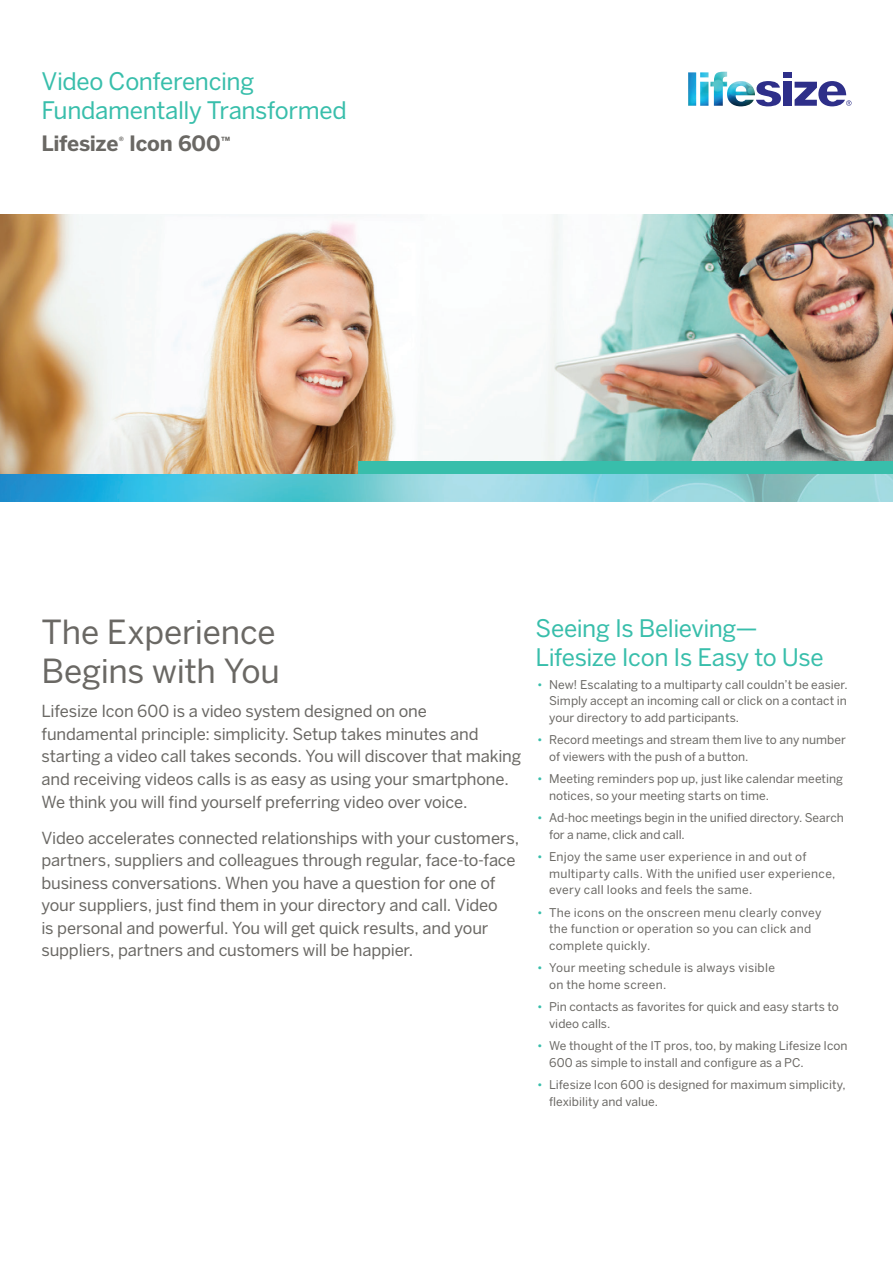
<style>
.page{position:relative;width:893px;height:1263px;background:#fff}
.page>*{position:absolute;margin:0;border:0;box-sizing:border-box;transform-origin:0 0}
.t1{font:33px/39px "Benton Sans";letter-spacing:-.005em;color:#6a6864}
.t2{font:24px/28.8px "Benton Sans";letter-spacing:-.015em;color:#38beab}
.t3{font:700 21px "Benton Sans";letter-spacing:-.015em;color:#6a6864}
.t4{font:16.5px/22.5px "Benton Sans";letter-spacing:-.01em;color:#6a6864}
.t5{font:12px/16.5px "Benton Sans";letter-spacing:.005em;color:#6a6864}
.t6{font:12px/16.5px "Benton Sans";letter-spacing:.025em;color:#6a6864}
.s1{color:#38beab}
</style>
<div class="page">
<img style="left:0;top:215px;width:893px;height:259px">
<div style="left:359px;top:461px;width:534px;height:13px;background:#38beab"></div>
<img style="left:0;top:474px;width:893px;height:27px">
<div style="left:783px;top:72px;width:8px;height:5px;background:#2e2f89"></div>
<div style="left:783px;top:82px;width:8px;height:24px;background:#2e2f89"></div>
<svg style="left:795px;top:81px;width:56px;height:25px"></svg>
<svg style="left:756px;top:81px;width:25px;height:25px"></svg>
<img style="left:688px;top:72px;width:67px;height:34px">
<h2 class="t2" style="left:41px;top:67px;width:307px">Video Conferencing<br>Fundamentally Transformed</h2>
<h3 class="t3" style="left:41px;top:131px;width:190px">Lifesize<sup>®</sup> Icon 600<sup>™</sup></h3>
<h1 class="t1" style="left:41px;top:612px;width:240px">The Experience<br>Begins with You</h1>
<p class="t4" style="left:41px;top:700px;width:481px">Lifesize Icon 600 is a video system designed on one fundamental principle: simplicity. Setup takes minutes and starting a video call takes seconds. You will discover that making and receiving videos calls is as easy as using your smartphone.<br>We think you will find yourself preferring video over voice.</p>
<p class="t4" style="left:41px;top:826px;width:479px">Video accelerates connected relationships with your customers, partners, suppliers and colleagues through regular, face-to-face business conversations. When you have a question for one of your suppliers, just find them in your directory and call. Video<br>is personal and powerful. You will get quick results, and your suppliers, partners and customers will be happier.</p>
<h2 class="t2" style="left:536px;top:613px;width:289px">Seeing Is Believing—<br>Lifesize Icon Is Easy to Use</h2>
<p class="t5" style="left:549px;top:676px;width:300px;text-align:justify;text-indent:-12px"><span class="s1">•</span> New! Escalating to a multiparty call couldn’t be easier.<br>Simply accept an incoming call or click on a contact in your directory to add participants.</p>
<p class="t5" style="left:549px;top:732px;width:298px;text-indent:-12px"><span class="s1">•</span> Record meetings and stream them live to any number of viewers with the push of a button.</p>
<p class="t5" style="left:549px;top:771px;width:295px;text-indent:-12px"><span class="s1">•</span> Meeting reminders pop up, just like calendar meeting notices, so your meeting starts on time.</p>
<p class="t5" style="left:549px;top:810px;width:296px;text-indent:-12px"><span class="s1">•</span> Ad-hoc meetings begin in the unified directory. Search for a name, click and call.</p>
<p class="t6" style="left:549px;top:849px;width:288px;text-indent:-12px"><span class="s1">•</span> Enjoy the same user experience in and out of multiparty calls. With the unified user experience, every call looks and feels the same.</p>
<p class="t6" style="left:549px;top:904px;width:274px;text-indent:-12px"><span class="s1">•</span> The icons on the onscreen menu clearly convey the function or operation so you can click and complete quickly.</p>
<p class="t5" style="left:549px;top:960px;width:227px;text-indent:-12px"><span class="s1">•</span> Your meeting schedule is always visible on the home screen.</p>
<p class="t5" style="left:549px;top:999px;width:291px;text-indent:-12px"><span class="s1">•</span> Pin contacts as favorites for quick and easy starts to video calls.</p>
<p class="t5" style="left:549px;top:1038px;width:300px;text-indent:-12px"><span class="s1">•</span> We thought of the IT pros, too, by making Lifesize Icon<br>600 as simple to install and configure as a PC.</p>
<p class="t5" style="left:549px;top:1077px;width:298px;text-indent:-12px"><span class="s1">•</span> Lifesize Icon 600 is designed for maximum simplicity, flexibility and value.</p>
</div>
